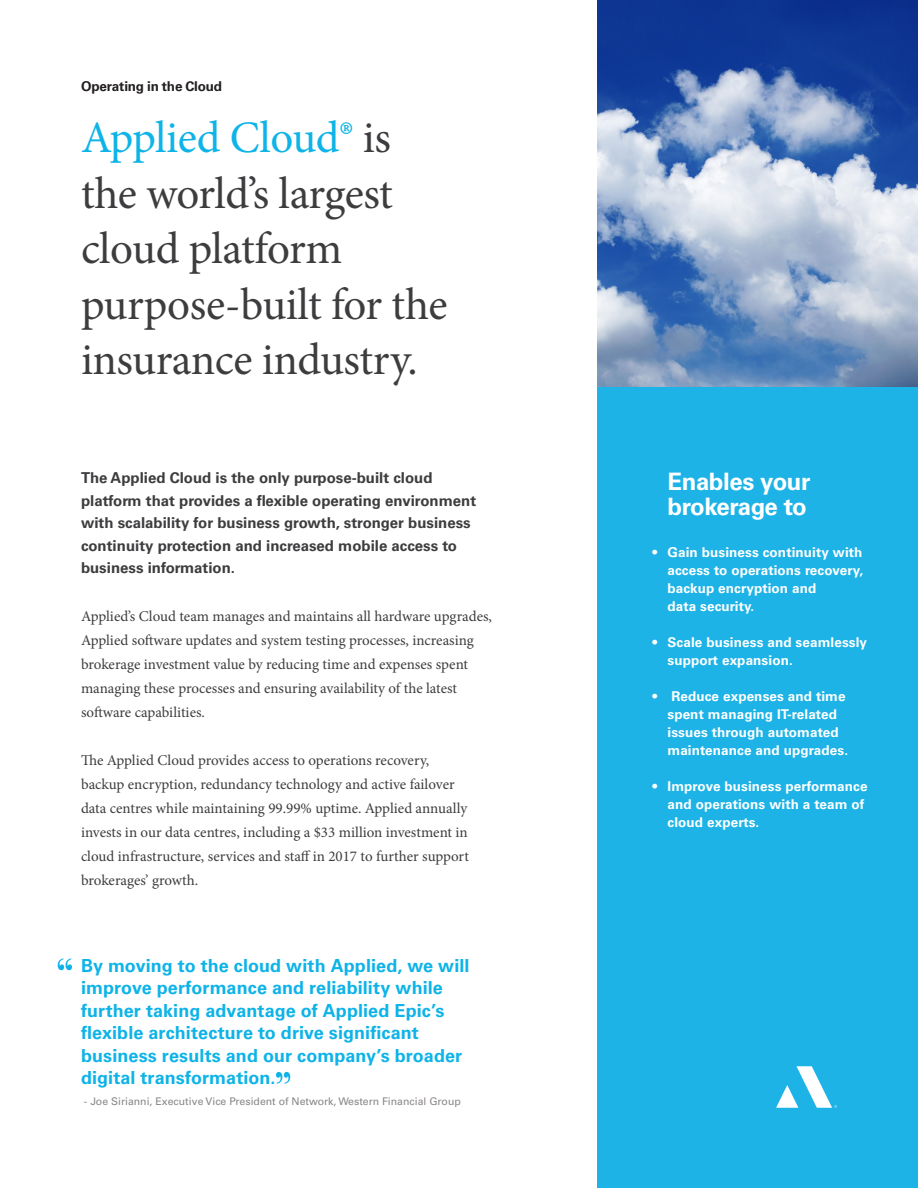
<style>
.page{position:relative;width:918px;height:1188px;background:#fff}
.page>*{position:absolute;margin:0;border:0;box-sizing:border-box;transform-origin:0 0}
.t1{font:45px/55.5px "Minion Pro";letter-spacing:-.015em;color:#3d3d3f}
.PB_Points{font:700 24px/25.5px "Univers LT Std";letter-spacing:-.015em;color:#fff}
.t2{font:700 18px/22.5px "Univers LT Std";letter-spacing:.005em;color:#0eb3e7}
.PB_Body_Copy{font:15px/24px "Minion Pro";color:#3d3d3f}
.t3{font:700 15px "Univers LT Std";color:#3d3d3f}
.t4{font:700 13.5px/18px "Univers LT Std";letter-spacing:.01em;color:#fff}
.t5{font:700 13.5px "Univers LT Std";letter-spacing:-.015em;color:#231f20}
.t6{font:10.5px "Univers LT Std";color:#898587}
.s1{color:#0eb3e7}
</style>
<div class="page">
<div style="left:597px;top:387px;width:321px;height:801px;background:#1db3e7"></div>
<svg style="left:58px;top:959px;width:14px;height:11px"></svg>
<svg style="left:276px;top:1072px;width:14px;height:12px"></svg>
<img style="left:597px;top:0;width:321px;height:387px">
<svg style="left:776px;top:1066px;width:61px;height:42px"></svg>
<p class="t5" style="left:81px;top:78px;width:143px">Operating in the Cloud</p>
<p class="t1" style="left:81px;top:110px;width:368px"><span class="s1">Applied Cloud®</span> is the world’s largest cloud platform purpose-built for the insurance industry.</p>
<p class="t3" style="left:81px;top:469px;width:353px">The Applied Cloud is the only purpose-built cloud</p>
<p class="t3" style="left:81px;top:492px;width:397px">platform that provides a flexible operating environment</p>
<p class="t3" style="left:81px;top:514px;width:391px">with scalability for business growth, stronger business</p>
<p class="t3" style="left:81px;top:537px;width:378px">continuity protection and increased mobile access to</p>
<p class="t3" style="left:81px;top:559px;width:156px">business information.</p>
<p class="PB_Body_Copy" style="left:81px;top:605px;width:413px">Applied’s Cloud team manages and maintains all hardware upgrades, Applied software updates and system testing processes, increasing brokerage investment value by reducing time and expenses spent managing these processes and ensuring availability of the latest software capabilities.</p>
<p class="PB_Body_Copy" style="left:81px;top:749px;width:389px">The Applied Cloud provides access to operations recovery, backup encryption, redundancy technology and active failover data centres while maintaining 99.99% uptime. Applied annually invests in our data centres, including a $33 million investment in cloud infrastructure, services and staff in 2017 to further support brokerages’ growth.</p>
<p class="t2" style="left:81px;top:954px;width:390px">By moving to the cloud with Applied, we will improve performance and reliability while further taking advantage of Applied Epic’s flexible architecture to drive significant business results and our company’s broader digital transformation.</p>
<p class="t6" style="left:84px;top:1095px;width:378px">- Joe Sirianni, Executive Vice President of Network, Western Financial Group</p>
<p class="PB_Points" style="left:668px;top:469px;width:145px">Enables your brokerage to</p>
<p class="t4" style="left:668px;top:544px;width:197px;text-indent:-15px">• Gain business continuity with access to operations recovery, backup encryption and<br>data security.</p>
<p class="t4" style="left:668px;top:634px;width:201px;text-indent:-15px">• Scale business and seamlessly support expansion.</p>
<p class="t4" style="left:668px;top:688px;width:182px;text-indent:-15px">• Reduce expenses and time spent managing IT-related issues through automated maintenance and upgrades.</p>
<p class="t4" style="left:668px;top:778px;width:202px;text-indent:-15px">• Improve business performance and operations with a team of cloud experts.</p>
</div>
